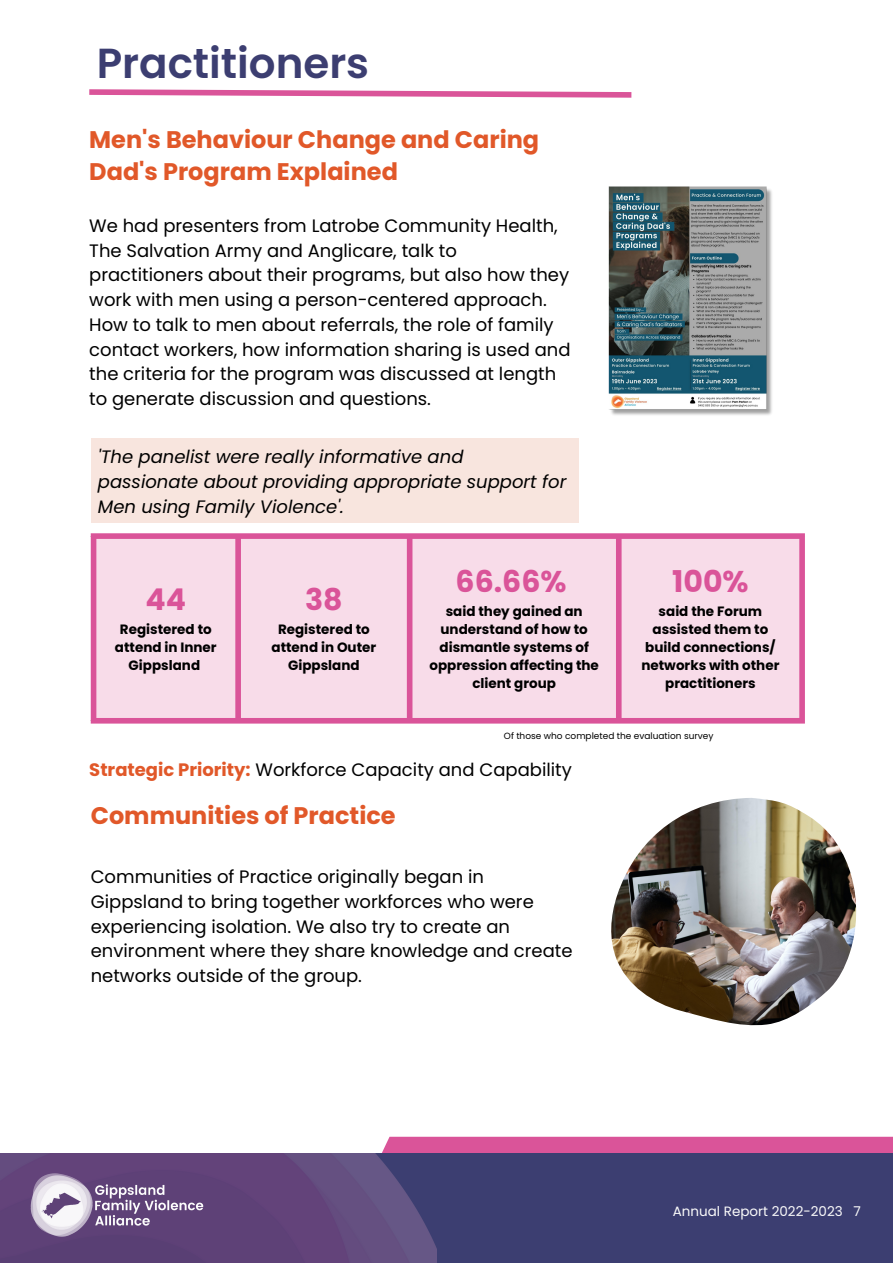
<style>
.page{position:relative;width:893px;height:1264px;background:#fff}
.page>*{position:absolute;margin:0;border:0;box-sizing:border-box;transform-origin:0 0}
.t1{font:600 42px "Poppins";color:#3c3e71}
.t2{font:700 30px "Poppins";color:#da5499}
.t3{font:700 24px/32.5px "Poppins";color:#e15829}
.t4{font:18px/24.8px "Poppins";color:#000}
.t5{font:italic 18px/24.8px "Poppins";color:#000}
.t6{font:700 13.5px/18px "Poppins";color:#000;text-align:center}
.t7{font:13.5px "Poppins";color:#fafafa}
.t8{font:9px "Poppins";color:#000}
.s1{font-weight:700;color:#e15829}
</style>
<div class="page">
<svg style="left:89px;top:89px;width:543px;height:9px"></svg>
<div style="left:382px;top:1136px;width:510px;height:17px;background:#da5499"></div>
<div style="left:0;top:1153px;width:892px;height:109px;background:#3c3e71"></div>
<img style="left:0;top:1153px;width:436px;height:109px">
<img style="left:28px;top:1171px;width:178px;height:67px">
<div style="left:96px;top:539px;width:703px;height:179px;background:#f8dce9"></div>
<div style="left:91px;top:539px;width:5px;height:179px;background:#da5499"></div>
<div style="left:235px;top:539px;width:6px;height:179px;background:#da5499"></div>
<div style="left:407px;top:539px;width:5px;height:179px;background:#da5499"></div>
<div style="left:616px;top:539px;width:5px;height:179px;background:#da5499"></div>
<div style="left:799px;top:539px;width:5px;height:179px;background:#da5499"></div>
<div style="left:91px;top:533px;width:713px;height:6px;background:#da5499"></div>
<div style="left:91px;top:718px;width:713px;height:5px;background:#da5499"></div>
<img style="left:611px;top:798px;width:246px;height:227px">
<img style="left:608px;top:186px;width:164px;height:229px">
<div style="left:91px;top:438px;width:487px;height:85px;background:#f8e5de"></div>
<p class="t1" style="left:97px;top:33px;width:274px">Practitioners</p>
<p class="t3" style="left:89px;top:123px;width:451px">Men's Behaviour Change and Caring<br>Dad's Program Explained</p>
<p class="t4" style="left:89px;top:213px;width:482px">We had presenters from Latrobe Community Health, The Salvation Army and Anglicare, talk to practitioners about their programs, but also how they work with men using a person-centered approach.<br>How to talk to men about referrals, the role of family contact workers, how information sharing is used and the criteria for the program was discussed at length to generate discussion and questions.</p>
<p class="t5" style="left:98px;top:444px;width:470px">'The panelist were really informative and passionate about providing appropriate support for<br>Men using Family Violence'.</p>
<p class="t2" style="left:145px;top:578px;width:42px">44</p>
<p class="t6" style="left:115px;top:620px;width:103px">Registered to attend in Inner<br>Gippsland</p>
<p class="t2" style="left:305px;top:578px;width:39px">38</p>
<p class="t6" style="left:271px;top:620px;width:106px">Registered to attend in Outer<br>Gippsland</p>
<p class="t2" style="left:455px;top:560px;width:112px">66.66%</p>
<p class="t6" style="left:429px;top:602px;width:171px">said they gained an understand of how to dismantle systems of oppression affecting the client group</p>
<p class="t2" style="left:672px;top:560px;width:78px">100%</p>
<p class="t6" style="left:645px;top:602px;width:132px">said the Forum assisted them to build connections/</p>
<p class="t6" style="left:641px;top:656px;width:139px">networks with other practitioners</p>
<p class="t8" style="left:504px;top:729px;width:211px">Of those who completed the evaluation survey</p>
<p class="t4" style="left:89px;top:757px;width:484px"><span class="s1">Strategic Priority:</span> Workforce Capacity and Capability</p>
<p class="t3" style="left:91px;top:799px;width:306px">Communities of Practice</p>
<p class="t4" style="left:91px;top:864px;width:483px">Communities of Practice originally began in Gippsland to bring together workforces who were experiencing isolation. We also try to create an environment where they share knowledge and create networks outside of the group.</p>
<p class="t7" style="left:672px;top:1201px;width:190px">Annual Report 2022-2023 7</p>
</div>
